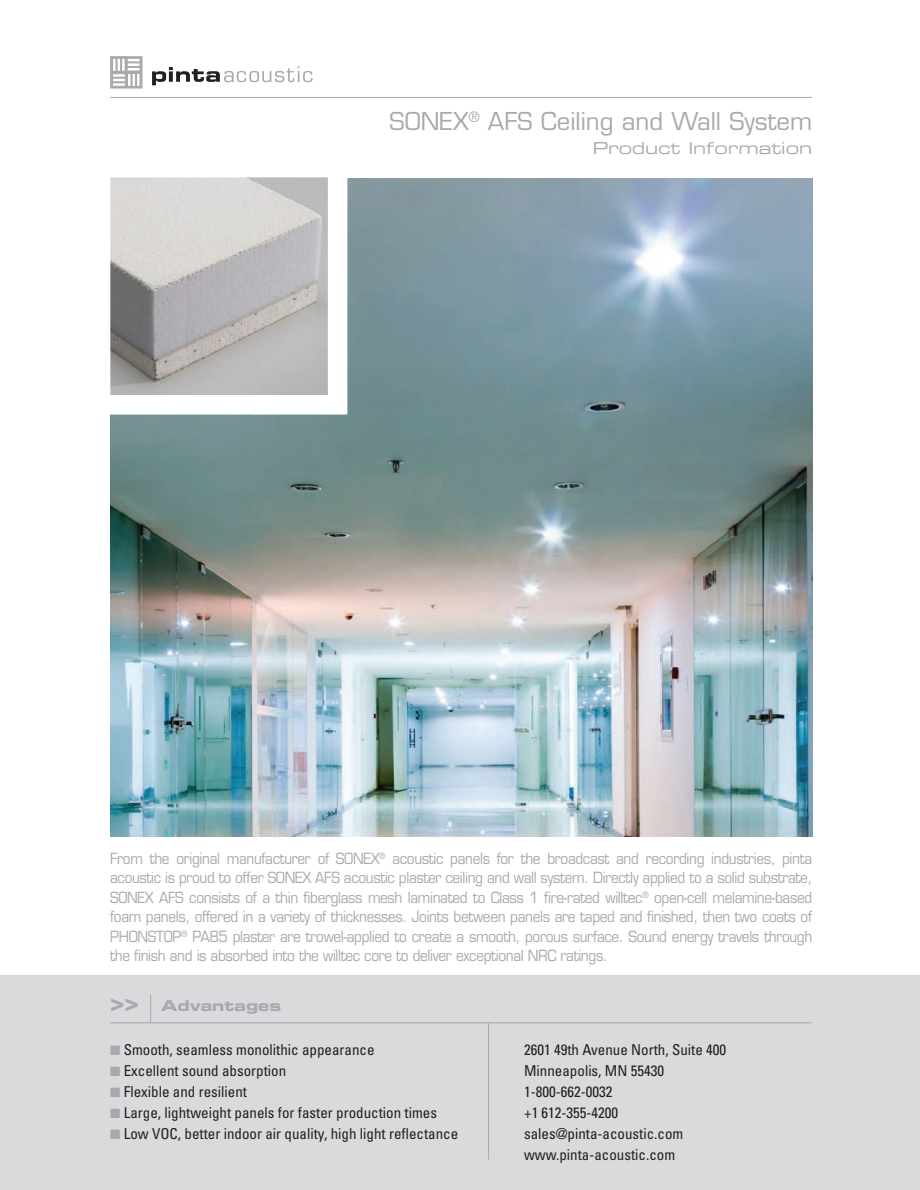
<style>
.page{position:relative;width:920px;height:1190px;background:#fff}
.page>*{position:absolute;margin:0;border:0;box-sizing:border-box;transform-origin:0 0}
.t1{font:24px "Eurostile";color:#a8a9ad}
.t2{font:24px "Eurostile Bold Extended Two";color:#a8a9ad}
.t3{font:16.5px "Eurostile Extended Two";color:#a8a9ad}
.t4{font:15px/19.5px "Eurostile";letter-spacing:-.025em;color:#a8a9ad;text-align:justify;scale:.91 1}
.t5{font:condensed 15px/21px "Univers";color:#231f20}
.t6{font:15px "Eurostile Bold Extended Two";color:#a8a9ad}
.s1{color:#a8a9ad}
</style>
<div class="page">
<svg style="left:110px;top:56px;width:32px;height:32px"></svg>
<svg style="left:152px;top:66px;width:161px;height:19px"></svg>
<hr style="left:110px;top:97px;width:702px;height:1px;background:#a8a9ad">
<img style="left:110px;top:178px;width:702px;height:658px">
<img style="left:112px;top:179px;width:214px;height:214px">
<div style="left:0;top:975px;width:920px;height:214px;background:#d9dadc"></div>
<hr style="left:110px;top:1022px;width:702px;height:1px;background:#a8a9ad">
<svg style="left:150px;top:994px;width:1px;height:28px"></svg>
<hr style="left:488px;top:1022px;width:1px;height:137px;background:#a8a9ad">
<h1 class="t1" style="left:390px;top:106px;width:424px">SONEX<sup>®</sup> AFS Ceiling and Wall System</h1>
<p class="t3" style="left:593px;top:136px;width:221px">Product Information</p>
<p class="t4" style="left:110px;top:848px;width:773px">From the original manufacturer of SONEX<sup>®</sup> acoustic panels for the broadcast and recording industries, pinta acoustic is proud to offer SONEX AFS acoustic plaster ceiling and wall system. Directly applied to a solid substrate, SONEX AFS consists of a thin fiberglass mesh laminated to Class 1 fire-rated willtec<sup>®</sup> open-cell melamine-based foam panels, offered in a variety of thicknesses. Joints between panels are taped and finished, then two coats of PHONSTOP<sup>®</sup> PA85 plaster are trowel-applied to create a smooth, porous surface. Sound energy travels through the finish and is absorbed into the willtec core to deliver exceptional NRC ratings.</p>
<h1 class="t2" style="left:110px;top:985px;width:30px">&gt;&gt;</h1>
<p class="t6" style="left:161px;top:995px;width:122px">Advantages</p>
<p class="t5" style="left:110px;top:1038px;width:266px"><span class="s1">■</span> Smooth, seamless monolithic appearance</p>
<p class="t5" style="left:110px;top:1059px;width:178px"><span class="s1">■</span> Excellent sound absorption</p>
<p class="t5" style="left:110px;top:1080px;width:138px"><span class="s1">■</span> Flexible and resilient</p>
<p class="t5" style="left:110px;top:1101px;width:328px"><span class="s1">■</span> Large, lightweight panels for faster production times</p>
<p class="t5" style="left:110px;top:1122px;width:349px"><span class="s1">■</span> Low VOC, better indoor air quality, high light reflectance</p>
<p class="t5" style="left:524px;top:1038px;width:204px">2601 49th Avenue North, Suite 400<br>Minneapolis, MN 55430<br>1-800-662-0032<br>+1 612-355-4200 sales@pinta-acoustic.com www.pinta-acoustic.com</p>
</div>
